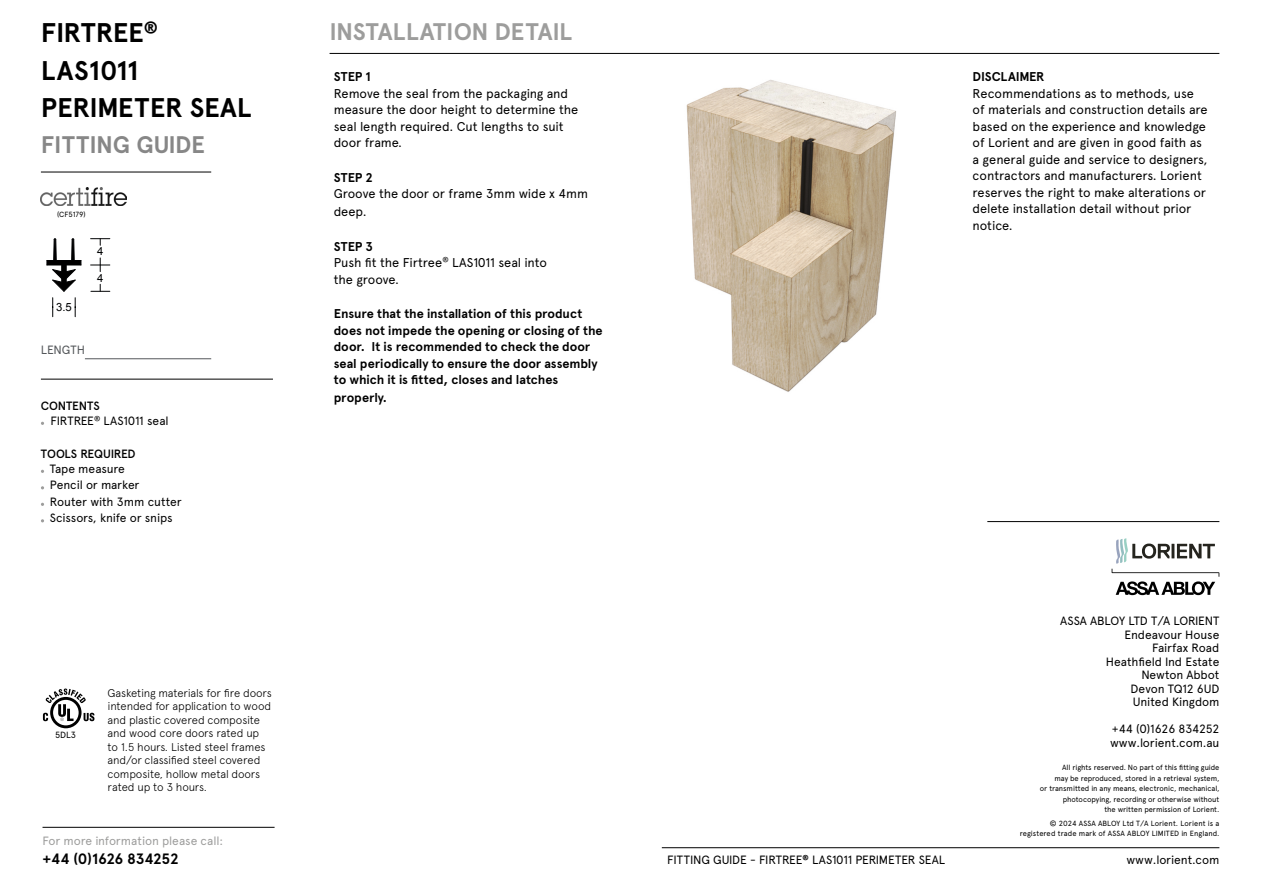
<style>
.page{position:relative;width:1263px;height:893px;background:#fff}
.page>*{position:absolute;margin:0;border:0;box-sizing:border-box;transform-origin:0 0}
.t1{font:700 27px/37.5px "Apercu Pro";letter-spacing:-.01em;color:#000}
.t2{font:700 24px "Apercu Pro";letter-spacing:-.015em;color:#9d9d9c}
.t3{font:700 24px "Apercu Pro";letter-spacing:-.005em;color:#878787}
.t4{font:700 15px "Apercu Pro";letter-spacing:-.02em;color:#000}
.t5{font:12.75px/16.5px "Apercu Pro";letter-spacing:-.01em;color:#000}
.t6{font:700 12.75px/16.5px "Apercu Pro";letter-spacing:-.005em;color:#000}
.t7{font:12px/13.5px "Apercu Pro";letter-spacing:-.01em;color:#000}
.t8{font:12px "Apercu Pro";letter-spacing:-.01em;color:#9d9d9c}
.t9{font:500 12px "Apercu Pro";letter-spacing:-.02em;color:#000}
.t10{font:12px "Apercu Pro";color:#54575a}
.t11{font:300 11.25px/13.5px "Apercu Pro";letter-spacing:-.015em;color:#000}
.t12{font:11.25px "Arial";color:#010203}
.t13{font:9px "Apercu Pro";color:#000}
.t14{font:7.5px/10.5px "Apercu Pro";letter-spacing:-.005em;color:#000;text-align:right}
.s1{font-weight:500}
.s2{font-weight:700}
</style>
<div class="page">
<hr style="left:662px;top:847px;width:557px;height:1px;background:#000">
<hr style="left:987px;top:521px;width:232px;height:1px;background:#000">
<svg style="left:1111px;top:538px;width:108px;height:57px"></svg>
<hr style="left:43px;top:827px;width:232px;height:1px;background:#000">
<hr style="left:330px;top:53px;width:889px;height:1px;background:#000">
<img style="left:686px;top:80px;width:210px;height:312px">
<hr style="left:41px;top:379px;width:232px;height:1px;background:#000">
<hr style="left:41px;top:172px;width:170px;height:1px;background:#000">
<hr style="left:85px;top:358px;width:126px;height:1px;background:#54575a">
<svg style="left:75px;top:298px;width:1px;height:19px"></svg>
<svg style="left:52px;top:298px;width:2px;height:19px"></svg>
<svg style="left:91px;top:284px;width:19px;height:8px"></svg>
<svg style="left:47px;top:238px;width:35px;height:54px"></svg>
<svg style="left:91px;top:258px;width:19px;height:14px"></svg>
<svg style="left:91px;top:238px;width:19px;height:7px"></svg>
<svg style="left:50px;top:697px;width:32px;height:31px"></svg>
<div style="left:53px;top:700px;width:26px;height:25px;background:#fff;border-radius:50%"></div>
<svg style="left:43px;top:688px;width:51px;height:33px"></svg>
<img style="left:41px;top:187px;width:86px;height:18px">
<h1 class="t1" style="left:41px;top:12px;width:212px">FIRTREE<sup>®<br></sup>LAS1011<br>PERIMETER SEAL</h1>
<h2 class="t3" style="left:41px;top:126px;width:165px">FITTING GUIDE</h2>
<p class="t14" style="left:57px;top:208px;width:30px">(CF5179)</p>
<p class="t12" style="left:56px;top:300px;width:17px">3.5</p>
<p class="t12" style="left:97px;top:244px;width:8px">4</p>
<p class="t12" style="left:97px;top:270px;width:8px">4</p>
<p class="t10" style="left:41px;top:341px;width:46px">LENGTH</p>
<p class="t7" style="left:51px;top:397px;width:120px;line-height:15px;text-indent:-10px"><span class="s1">CONTENTS<br></span>FIRTREE<sup>®</sup> LAS1011 seal</p>
<p class="t9" style="left:41px;top:445px;width:96px">TOOLS REQUIRED</p>
<p class="t7" style="left:50px;top:459px;width:133px;line-height:16.5px">Tape measure<br>Pencil or marker<br>Router with 3mm cutter<br>Scissors, knife or snips</p>
<h2 class="t2" style="left:330px;top:13px;width:244px">INSTALLATION DETAIL</h2>
<p class="t6" style="left:334px;top:68px;width:39px">STEP 1</p>
<p class="t5" style="left:334px;top:84px;width:246px">Remove the seal from the packaging and measure the door height to determine the seal length required. Cut lengths to suit door frame.</p>
<p class="t6" style="left:334px;top:168px;width:41px">STEP 2</p>
<p class="t5" style="left:334px;top:184px;width:256px;line-height:18px">Groove the door or frame 3mm wide x 4mm deep.</p>
<p class="t5" style="left:334px;top:237px;width:215px"><span class="s2">STEP 3<br></span>Push fit the Firtree<sup>®</sup> LAS1011 seal into the groove.</p>
<p class="t6" style="left:334px;top:305px;width:270px">Ensure that the installation of this product does not impede the opening or closing of the door. It is recommended to check the door seal periodically to ensure the door assembly to which it is fitted, closes and latches</p>
<p class="t6" style="left:334px;top:389px;width:55px">properly.</p>
<p class="t13" style="left:55px;top:728px;width:22px">5DL3</p>
<p class="t11" style="left:108px;top:685px;width:166px">Gasketing materials for fire doors intended for application to wood and plastic covered composite and wood core doors rated up to 1.5 hours. Listed steel frames and/or classified steel covered composite, hollow metal doors rated up to 3 hours.</p>
<p class="t8" style="left:43px;top:831px;width:182px">For more information please call:</p>
<p class="t4" style="left:43px;top:847px;width:138px">+44 (0)1626 834252</p>
<p class="t6" style="left:973px;top:68px;width:73px">DISCLAIMER</p>
<p class="t5" style="left:973px;top:84px;width:237px">Recommendations as to methods, use of materials and construction details are based on the experience and knowledge of Lorient and are given in good faith as a general guide and service to designers, contractors and manufacturers. Lorient reserves the right to make alterations or delete installation detail without prior notice.</p>
<p class="t7" style="left:667px;top:852px;width:279px">FITTING GUIDE - FIRTREE<sup>®</sup> LAS1011 PERIMETER SEAL</p>
<p class="t7" style="left:1060px;top:613px;width:161px;text-align:right">ASSA ABLOY LTD T/A LORIENT<br>Endeavour House<br>Fairfax Road<br>Heathfield Ind Estate<br>Newton Abbot<br>Devon TQ12 6UD<br>United Kingdom</p>
<p class="t7" style="left:1110px;top:721px;width:111px">+44 (0)1626 834252 www.lorient.com.au</p>
<p class="t14" style="left:1040px;top:762px;width:181px">All rights reserved. No part of this fitting guide<br>may be reproduced, stored in a retrieval system,<br>or transmitted in any means, electronic, mechanical, photocopying, recording or otherwise without<br>the written permission of Lorient.</p>
<p class="t14" style="left:1020px;top:817px;width:201px">© 2024 ASSA ABLOY Ltd T/A Lorient. Lorient is a registered trade mark of ASSA ABLOY LIMITED in England.</p>
<p class="t7" style="left:1126px;top:852px;width:95px">www.lorient.com</p>
</div>
